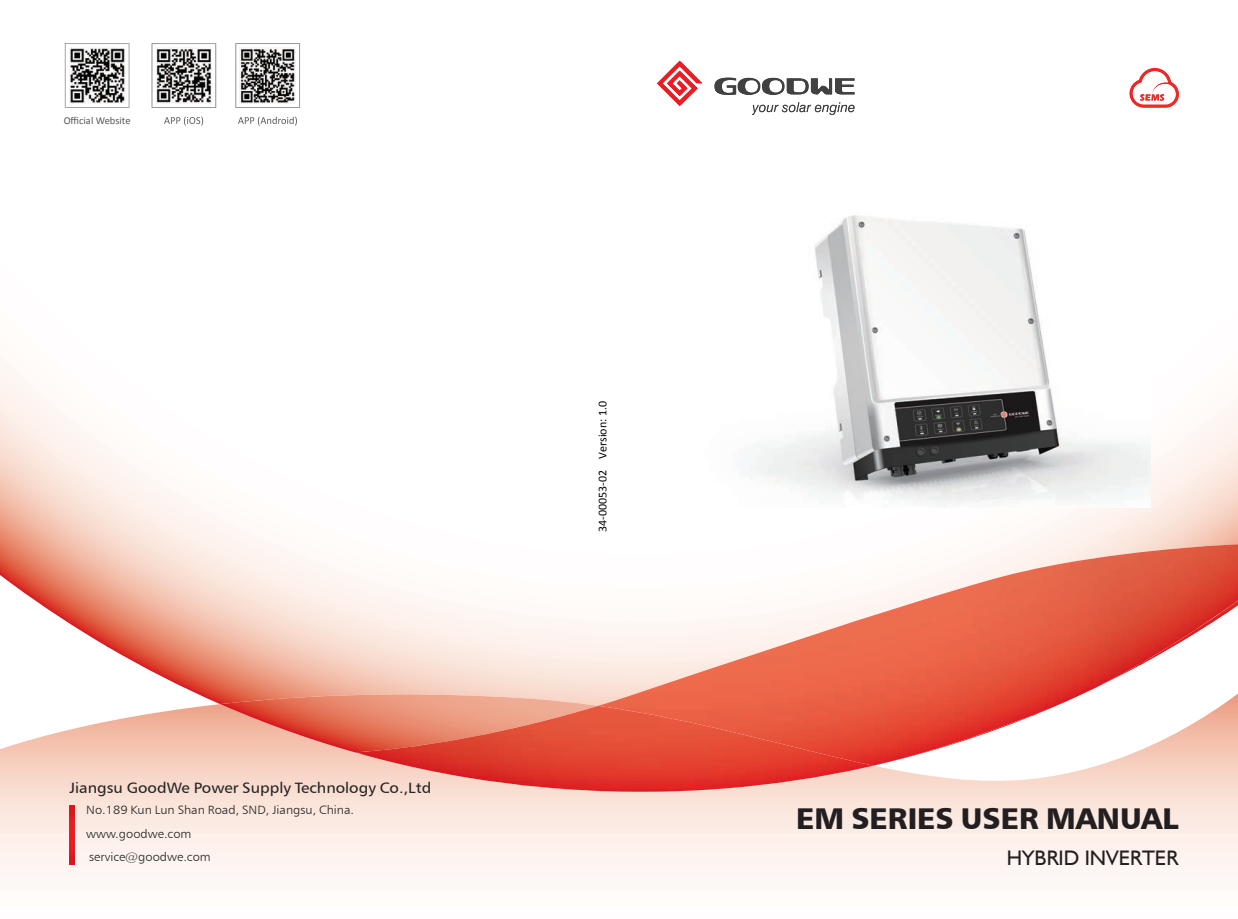
<style>
.page{position:relative;width:1238px;height:919px;background:#fff}
.page>*{position:absolute;margin:0;border:0;box-sizing:border-box;transform-origin:0 0}
.t1{font:30px "Humanist 777 BT Black B";color:#231f20}
.t2{font:21px "Humanist 521 BT";color:#231f20}
.t3{font:15px "Humanist 777 BT Roman B";color:#252626;scale:1.08 1}
.t4{font:12px/23.4px "Humanist 777 BT Light B";color:#252626;scale:1.08 1}
.t5{font:12px "Calibri";color:#000}
.t6{font:12px "Humanist 521 BT";color:#252626;scale:1.08 1}
.t7{font:10.5px "Calibri";color:#57585a}
</style>
<div class="page">
<svg style="left:0;top:561px;width:1237px;height:316px"></svg>
<svg style="left:873px;top:704px;width:349px;height:87px"></svg>
<svg style="left:69px;top:805px;width:5px;height:59px"></svg>
<img style="left:107px;top:103px;width:645px;height:602px">
<img style="left:1058px;top:662px;width:86px;height:53px">
<img style="left:0;top:43px;width:109px;height:604px">
<img style="left:752px;top:77px;width:162px;height:487px">
<img style="left:1138px;top:611px;width:90px;height:53px">
<img style="left:914px;top:510px;width:163px;height:92px">
<img style="left:1182px;top:398px;width:55px;height:215px">
<img style="left:1075px;top:398px;width:109px;height:163px">
<img style="left:129px;top:43px;width:1px;height:60px">
<img style="left:220px;top:694px;width:378px;height:97px">
<svg style="left:1129px;top:68px;width:50px;height:40px"></svg>
<img style="left:714px;top:78px;width:140px;height:17px">
<img style="left:657px;top:61px;width:45px;height:45px">
<svg style="left:752px;top:102px;width:102px;height:13px"></svg>
<img style="left:216px;top:44px;width:19px;height:63px">
<img style="left:164px;top:117px;width:39px;height:9px">
<img style="left:151px;top:43px;width:65px;height:65px">
<img style="left:238px;top:117px;width:59px;height:9px">
<img style="left:235px;top:43px;width:65px;height:65px">
<img style="left:240px;top:48px;width:55px;height:55px">
<svg style="left:1058px;top:695px;width:22px;height:10px"></svg>
<img style="left:598px;top:564px;width:460px;height:201px">
<img style="left:356px;top:705px;width:517px;height:86px">
<img style="left:681px;top:201px;width:469px;height:306px">
<svg style="left:65px;top:43px;width:64px;height:65px"></svg>
<img style="left:69px;top:48px;width:56px;height:55px">
<img style="left:593px;top:380px;width:22px;height:160px">
<img style="left:597px;top:388px;width:9px;height:145px">
<p class="t7" style="left:64px;top:114px;width:68px">Official Website</p>
<p class="t3" style="left:69px;top:778px;width:336px">Jiangsu GoodWe Power Supply Technology Co.,Ltd</p>
<p class="t4" style="left:86px;top:798px;width:249px">No.189 Kun Lun Shan Road, SND, Jiangsu, China. www.goodwe.com<br>service@goodwe.com</p>
<p class="t6" style="left:594px;top:534px;width:136px;rotate:-90deg">340- 053-01 Version: 1.0</p>
<p class="t5" style="left:595px;top:532px;width:133px;rotate:-90deg">34-00053-02 Version: 1.0</p>
<h1 class="t1" style="left:796px;top:799px;width:384px">EM SERIES USER MANUAL</h1>
<h2 class="t2" style="left:1006px;top:844px;width:173px">HYBRID INVERTER</h2>
</div>
